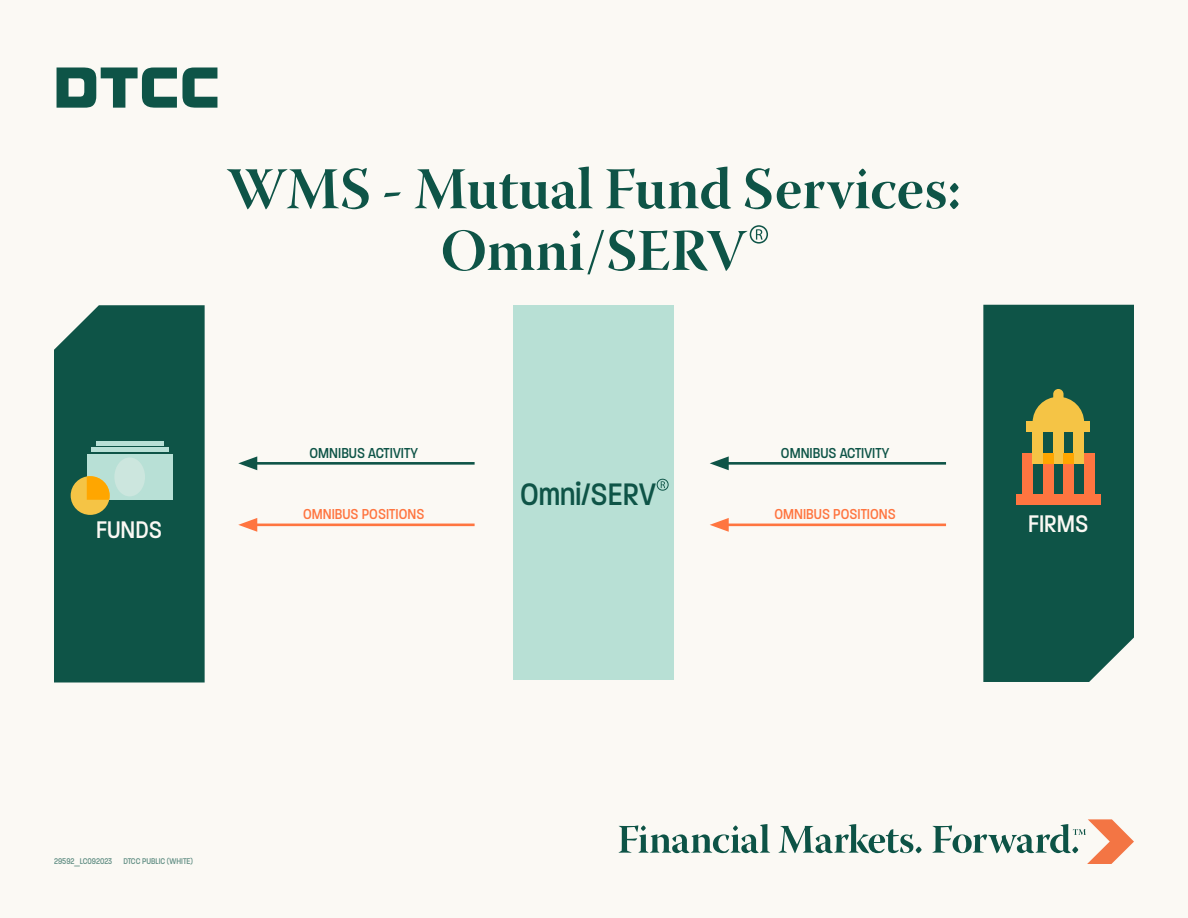
<style>
.page{position:relative;width:1188px;height:918px;background:#fbf9f4}
.page>*{position:absolute;margin:0;border:0;box-sizing:border-box;transform-origin:0 0}
.t1{font:58.95px "Warnock Pro Bold Disp";color:#0e5447}
.t2{font:500 33.6px "Paralucent Condensed";color:#0e5447}
.t3{font:500 26.1px "Paralucent Condensed";color:#fbf9f4}
.t4{font:500 15.6px "Paralucent Condensed";color:#ff7540}
.t5{font:500 15.6px "Paralucent Condensed";color:#0e5447}
.t6{font:500 9px "Paralucent Condensed";color:#0e5447}
</style>
<div class="page">
<div style="left:54px;top:305px;width:151px;height:378px;background:#0e5447"></div>
<div style="left:983px;top:305px;width:151px;height:377px;background:#0e5447"></div>
<div style="left:514px;top:305px;width:160px;height:375px;background:#b8e0d5"></div>
<hr style="left:721px;top:462px;width:225px;height:3px;background:#0e5447">
<svg style="left:710px;top:456px;width:19px;height:14px"></svg>
<hr style="left:250px;top:462px;width:225px;height:3px;background:#0e5447">
<svg style="left:238px;top:456px;width:19px;height:14px"></svg>
<hr style="left:721px;top:524px;width:225px;height:2px;background:#ff7540">
<svg style="left:710px;top:518px;width:19px;height:14px"></svg>
<hr style="left:250px;top:524px;width:225px;height:2px;background:#ff7540">
<svg style="left:238px;top:518px;width:19px;height:14px"></svg>
<svg style="left:57px;top:67px;width:160px;height:41px"></svg>
<svg style="left:618px;top:819px;width:516px;height:45px"></svg>
<svg style="left:750px;top:225px;width:18px;height:19px"></svg>
<svg style="left:657px;top:479px;width:12px;height:12px"></svg>
<div style="left:87px;top:454px;width:86px;height:46px;background:#b8e0d6"></div>
<div style="left:71px;top:476px;width:39px;height:39px;background:#f5c445;border-radius:50%"></div>
<svg style="left:87px;top:476px;width:23px;height:24px"></svg>
<div style="left:114px;top:457px;width:31px;height:39px;background:#cce6de;border-radius:50%"></div>
<hr style="left:91px;top:448px;width:78px;height:4px;background:#b8e0d6">
<div style="left:96px;top:441px;width:68px;height:5px;background:#b8e0d6"></div>
<svg style="left:1033px;top:397px;width:51px;height:24px"></svg>
<div style="left:1027px;top:421px;width:63px;height:11px;background:#f5c445"></div>
<div style="left:1022px;top:454px;width:11px;height:51px;background:#ff7540"></div>
<div style="left:1033px;top:431px;width:10px;height:33px;background:#f5c445"></div>
<div style="left:1043px;top:454px;width:10px;height:51px;background:#ff7540"></div>
<div style="left:1053px;top:431px;width:11px;height:33px;background:#f5c445"></div>
<div style="left:1053px;top:389px;width:11px;height:33px;background:#f5c445;border-radius:5px"></div>
<div style="left:1064px;top:454px;width:10px;height:51px;background:#ff7540"></div>
<div style="left:1074px;top:431px;width:10px;height:33px;background:#f5c445"></div>
<div style="left:1084px;top:454px;width:10px;height:51px;background:#ff7540"></div>
<div style="left:1016px;top:495px;width:85px;height:10px;background:#ff7540"></div>
<div style="left:1043px;top:454px;width:10px;height:10px;background:#ffa600"></div>
<div style="left:1064px;top:454px;width:10px;height:10px;background:#ffa600"></div>
<p class="t1" style="left:227px;top:153px;width:736px">WMS - Mutual Fund Services:</p>
<p class="t1" style="left:441px;top:215px;width:307px">Omni/SERV</p>
<p class="t5" style="left:310px;top:443px;width:110px">OMNIBUS ACTIVITY</p>
<p class="t5" style="left:781px;top:443px;width:110px">OMNIBUS ACTIVITY</p>
<p class="t2" style="left:520px;top:475px;width:137px">Omni/SERV</p>
<p class="t4" style="left:303px;top:505px;width:123px">OMNIBUS POSITIONS</p>
<p class="t4" style="left:774px;top:505px;width:123px">OMNIBUS POSITIONS</p>
<p class="t3" style="left:96px;top:515px;width:68px">FUNDS</p>
<p class="t3" style="left:1028px;top:509px;width:62px">FIRMS</p>
<p class="t6" style="left:54px;top:856px;width:141px">29592_LC092023 DTCC PUBLIC (WHITE)</p>
</div>
